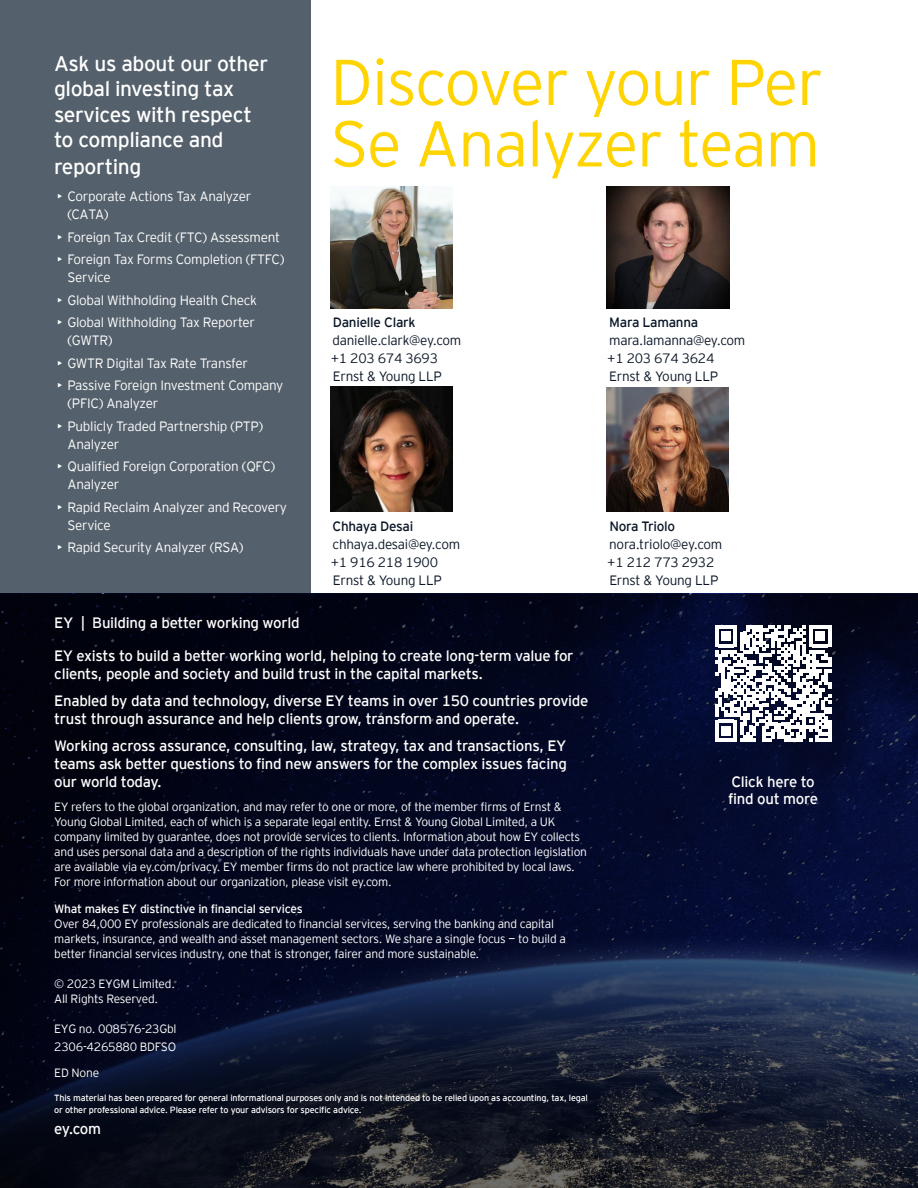
<style>
.page{position:relative;width:918px;height:1188px;background:#fff}
.page>*{position:absolute;margin:0;border:0;box-sizing:border-box;transform-origin:0 0}
.t1{font:300 64.5px/61.5px "EY Interstate";letter-spacing:-.02em;color:#ffd400}
.t2{font:21px/25.8px "EY Interstate";letter-spacing:-.02em;color:#fff}
.t3{font:15px/27px "EY Interstate";letter-spacing:-.02em;color:#fff}
.t4{font:300 13.5px/18px "EY Interstate";letter-spacing:-.02em;color:#fff}
.t5{font:300 13.5px/18px "EY Interstate";letter-spacing:-.02em;color:#0a1627}
.t6{font:13.5px "EY Interstate";letter-spacing:-.02em;color:#0a1627}
.t7{font:300 12px/15px "EY Interstate";letter-spacing:-.02em;color:#fff}
.t8{font:12px "EY Interstate";letter-spacing:-.02em;color:#fff}
.t9{font:9px/12px "EY Interstate";letter-spacing:-.02em;color:#fff}
</style>
<div class="page">
<div style="left:0;top:0;width:311px;height:707px;background:#54606b"></div>
<img style="left:330px;top:186px;width:123px;height:122px">
<img style="left:607px;top:186px;width:122px;height:123px">
<img style="left:330px;top:386px;width:123px;height:125px">
<img style="left:607px;top:387px;width:122px;height:124px">
<svg style="left:0;top:594px;width:918px;height:594px;background:#0a1027"></svg>
<svg style="left:715px;top:625px;width:116px;height:117px"></svg>
<hr style="left:828px;top:720px;width:3px;height:22px;background:#fff">
<h2 class="t2" style="left:54px;top:49px;width:216px">Ask us about our other global investing tax services with respect to compliance and reporting</h2>
<p class="t4" style="left:68px;top:187px;width:185px;text-indent:-11px">• Corporate Actions Tax Analyzer (CATA)</p>
<p class="t4" style="left:57px;top:227px;width:225px">• Foreign Tax Credit (FTC) Assessment</p>
<p class="t4" style="left:68px;top:250px;width:219px;text-indent:-11px">• Foreign Tax Forms Completion (FTFC)<br>Service</p>
<p class="t4" style="left:57px;top:290px;width:202px">• Global Withholding Health Check</p>
<p class="t4" style="left:68px;top:313px;width:189px;text-indent:-11px">• Global Withholding Tax Reporter (GWTR)</p>
<p class="t4" style="left:57px;top:353px;width:193px">• GWTR Digital Tax Rate Transfer</p>
<p class="t4" style="left:68px;top:376px;width:217px;text-indent:-11px">• Passive Foreign Investment Company (PFIC) Analyzer</p>
<p class="t4" style="left:68px;top:416px;width:197px;text-indent:-11px">• Publicly Traded Partnership (PTP)<br>Analyzer</p>
<p class="t4" style="left:68px;top:457px;width:209px;text-indent:-11px">• Qualified Foreign Corporation (QFC)<br>Analyzer</p>
<p class="t4" style="left:68px;top:497px;width:221px;text-indent:-11px">• Rapid Reclaim Analyzer and Recovery<br>Service</p>
<p class="t4" style="left:57px;top:538px;width:188px">• Rapid Security Analyzer (RSA)</p>
<h1 class="t1" style="left:330px;top:48px;width:494px">Discover your Per<br>Se Analyzer team</h1>
<p class="t6" style="left:333px;top:312px;width:84px">Danielle Clark</p>
<p class="t5" style="left:331px;top:330px;width:132px">danielle.clark@ey.com +1 203 674 3693<br>Ernst &amp; Young LLP</p>
<p class="t6" style="left:333px;top:517px;width:82px">Chhaya Desai</p>
<p class="t5" style="left:331px;top:534px;width:131px">chhaya.desai@ey.com +1 916 218 1900<br>Ernst &amp; Young LLP</p>
<p class="t6" style="left:609px;top:312px;width:90px">Mara Lamanna</p>
<p class="t5" style="left:607px;top:330px;width:140px">mara.lamanna@ey.com +1 203 674 3624<br>Ernst &amp; Young LLP</p>
<p class="t6" style="left:609px;top:517px;width:67px">Nora Triolo</p>
<p class="t5" style="left:607px;top:534px;width:117px">nora.triolo@ey.com +1 212 773 2932<br>Ernst &amp; Young LLP</p>
<p class="t3" style="left:54px;top:606px;width:521px;line-height:32.7px">EY | Building a better working world<br>EY exists to build a better working world, helping to create long-term value for</p>
<p class="t3" style="left:54px;top:659px;width:536px">clients, people and society and build trust in the capital markets.<br>Enabled by data and technology, diverse EY teams in over 150 countries provide</p>
<p class="t3" style="left:54px;top:704px;width:514px">trust through assurance and help clients grow, transform and operate.<br>Working across assurance, consulting, law, strategy, tax and transactions, EY</p>
<p class="t3" style="left:54px;top:754px;width:514px;line-height:18px">teams ask better questions to find new answers for the complex issues facing our world today.</p>
<p class="t7" style="left:54px;top:799px;width:534px">EY refers to the global organization, and may refer to one or more, of the member firms of Ernst &amp; Young Global Limited, each of which is a separate legal entity. Ernst &amp; Young Global Limited, a UK company limited by guarantee, does not provide services to clients. Information about how EY collects and uses personal data and a description of the rights individuals have under data protection legislation are available via ey.com/privacy. EY member firms do not practice law where prohibited by local laws.<br>For more information about our organization, please visit ey.com.</p>
<p class="t8" style="left:54px;top:900px;width:250px">What makes EY distinctive in financial services</p>
<p class="t7" style="left:54px;top:916px;width:513px">Over 84,000 EY professionals are dedicated to financial services, serving the banking and capital markets, insurance, and wealth and asset management sectors. We share a single focus — to build a better financial services industry, one that is stronger, fairer and more sustainable.</p>
<p class="t7" style="left:54px;top:976px;width:122px">© 2023 EYGM Limited.<br>All Rights Reserved.</p>
<p class="t7" style="left:54px;top:1019px;width:124px;line-height:18px">EYG no. 008576-23Gbl<br>2306-4265880 BDFSO</p>
<p class="t7" style="left:54px;top:1064px;width:46px">ED None</p>
<p class="t9" style="left:54px;top:1092px;width:535px">This material has been prepared for general informational purposes only and is not intended to be relied upon as accounting, tax, legal or other professional advice. Please refer to your advisors for specific advice.</p>
<p class="t3" style="left:54px;top:1115px;width:48px">ey.com</p>
<p class="t3" style="left:728px;top:772px;width:91px;line-height:17.2px">Click here to find out more</p>
</div>
